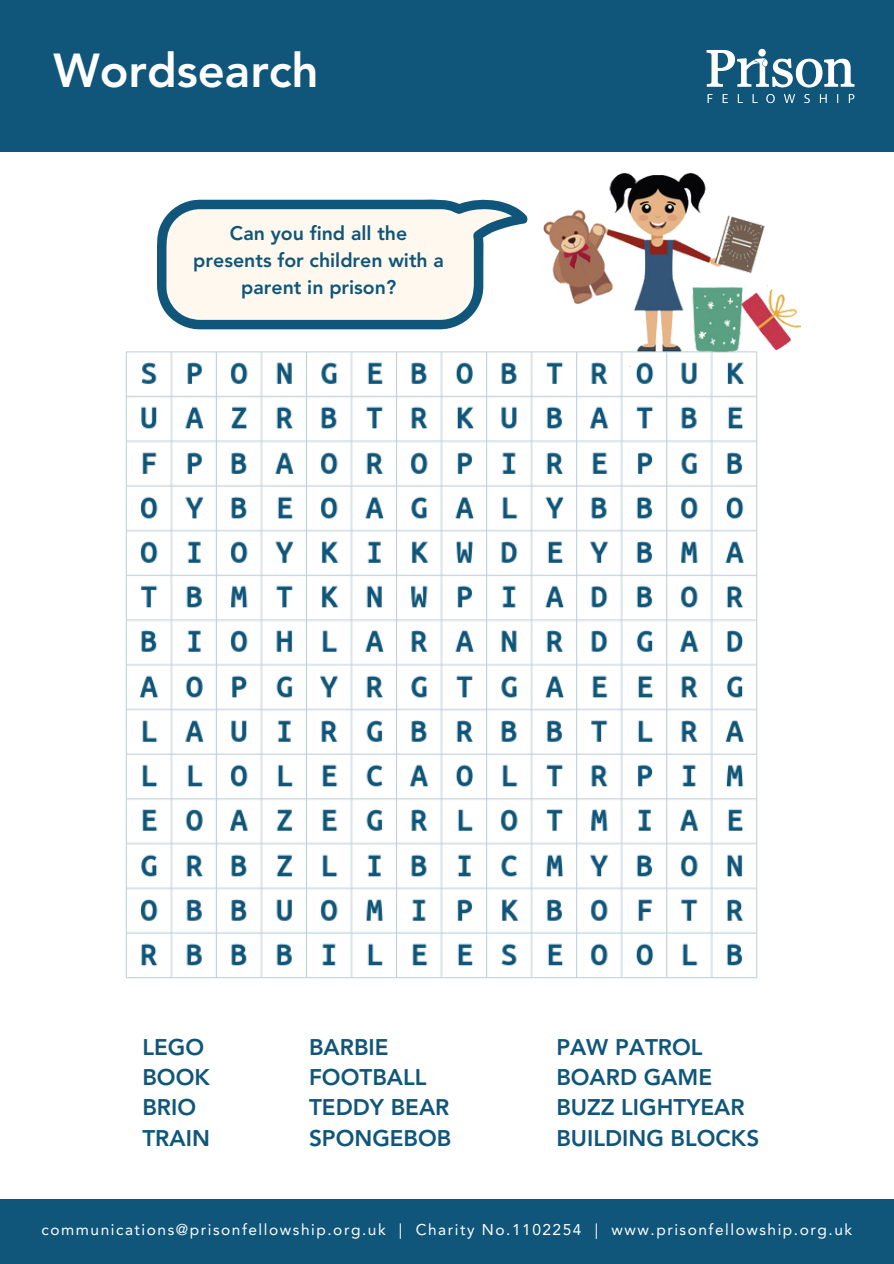
<style>
.page{position:relative;width:894px;height:1264px;background:#fff}
.page>*{position:absolute;margin:0;border:0;box-sizing:border-box;transform-origin:0 0}
.t1{font:800 47.25px "Avenir LT Std";color:#fff}
.t2{font:800 22.5px/30.3px "Avenir LT Std";color:#0f567a}
.t3{font:800 19.5px/27px "Avenir LT Std";color:#0f567a;text-align:center}
.t4{font:15.45px "Avenir LT Std";letter-spacing:.1em;color:#fff}
</style>
<div class="page">
<div style="left:0;top:0;width:893px;height:152px;background:#0f567a"></div>
<div style="left:0;top:1198px;width:893px;height:65px;background:#0f567a"></div>
<img style="left:706px;top:48px;width:149px;height:56px">
<img style="left:125px;top:351px;width:633px;height:628px">
<img style="left:528px;top:173px;width:272px;height:193px">
<svg style="left:156px;top:199px;width:372px;height:130px;background:#d8dedd"></svg>
<h3 class="t1" style="left:53px;top:51px;width:267px">Wordsearch</h3>
<h2 class="t3" style="left:193px;top:222px;width:252px">Can you find all the presents for children with a parent in prison?</h2>
<p class="t2" style="left:142px;top:1033px;width:69px">LEGO<br>BOOK<br>BRIO<br>TRAIN</p>
<h2 class="t2" style="left:309px;top:1033px;width:144px">BARBIE<br>FOOTBALL<br>TEDDY BEAR<br>SPONGEBOB</h2>
<h2 class="t2" style="left:556px;top:1033px;width:204px">PAW PATROL<br>BOARD GAME<br>BUZZ LIGHTYEAR<br>BUILDING BLOCKS</h2>
<p class="t4" style="left:41px;top:1223px;width:812px">communications@prisonfellowship.org.uk | Charity No.1102254 | www.prisonfellowship.org.uk</p>
</div>
